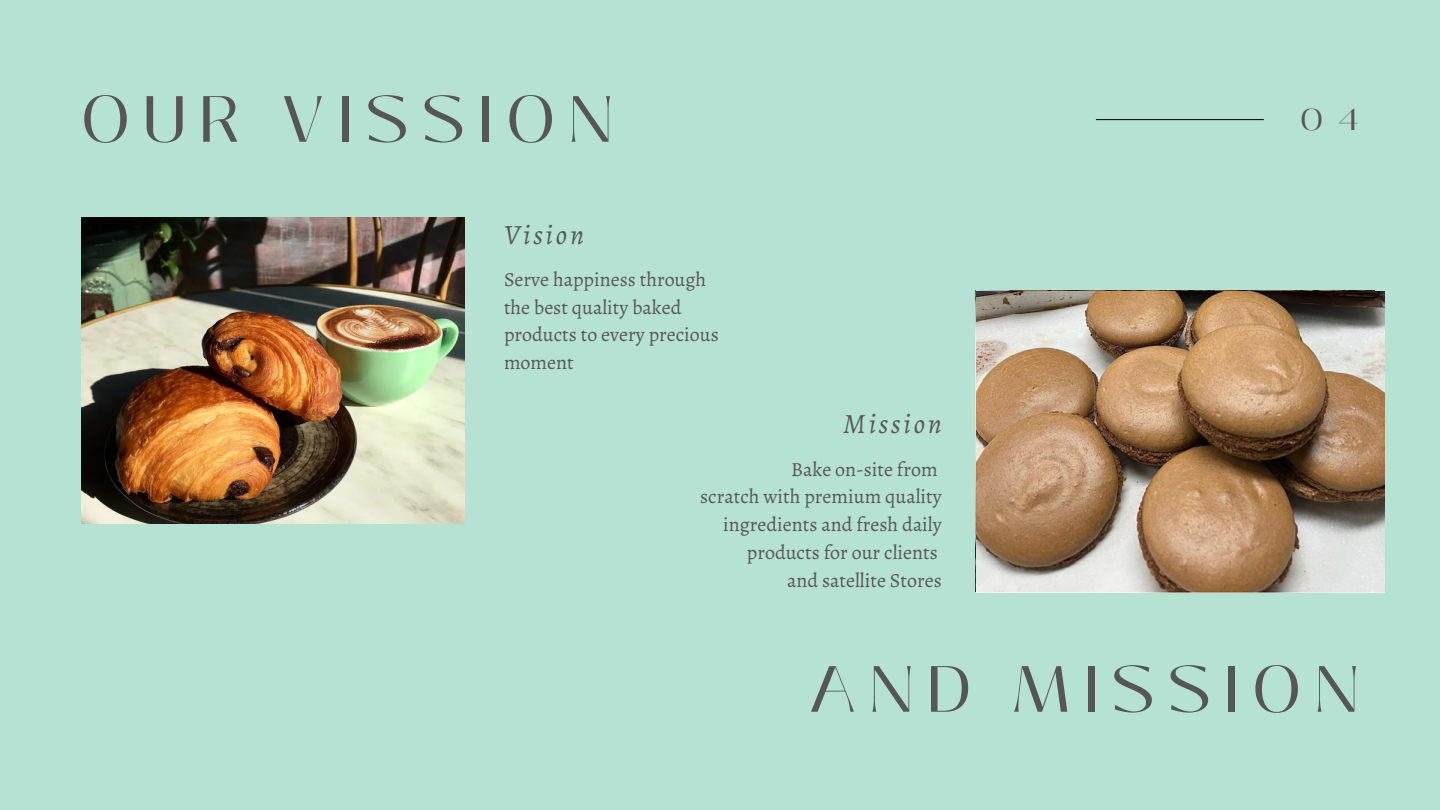
<style>
.page{position:relative;width:1440px;height:810px;background:#b6e2d3}
.page>*{position:absolute;margin:0;border:0;box-sizing:border-box;transform-origin:0 0}
.t1{font:65px "Black Mango";letter-spacing:.2em;color:#575656}
.t2{font:30px "Black Mango";color:#575656}
.t3{font:italic 28px "Alegreya";letter-spacing:.1em;color:#575656}
.t4{font:20px/27.8px "Alegreya";color:#575656;text-align:right}
</style>
<div class="page">
<hr style="left:1096px;top:119px;width:168px;height:1px;background:#000">
<img style="left:81px;top:218px;width:383px;height:305px">
<img style="left:977px;top:291px;width:408px;height:301px">
<p class="t1" style="left:81px;top:70px;width:534px">OUR VISSION</p>
<p class="t3" style="left:504px;top:215px;width:81px">Vision</p>
<p class="t4" style="left:504px;top:265px;width:204px">Serve happiness through</p>
<p class="t4" style="left:504px;top:293px;width:179px">the best quality baked</p>
<p class="t4" style="left:504px;top:321px;width:216px">products to every precious</p>
<p class="t4" style="left:504px;top:349px;width:71px">moment</p>
<p class="t3" style="left:843px;top:405px;width:100px">Mission</p>
<p class="t4" style="left:791px;top:455px;width:148px">Bake on-site from</p>
<p class="t4" style="left:700px;top:483px;width:243px">scratch with premium quality ingredients and fresh daily</p>
<p class="t4" style="left:747px;top:538px;width:192px">products for our clients</p>
<p class="t4" style="left:787px;top:566px;width:156px">and satellite Stores</p>
<p class="t2" style="left:1300px;top:97px;width:60px">0 4</p>
<p class="t1" style="left:809px;top:640px;width:551px">AND MISSION</p>
</div>
